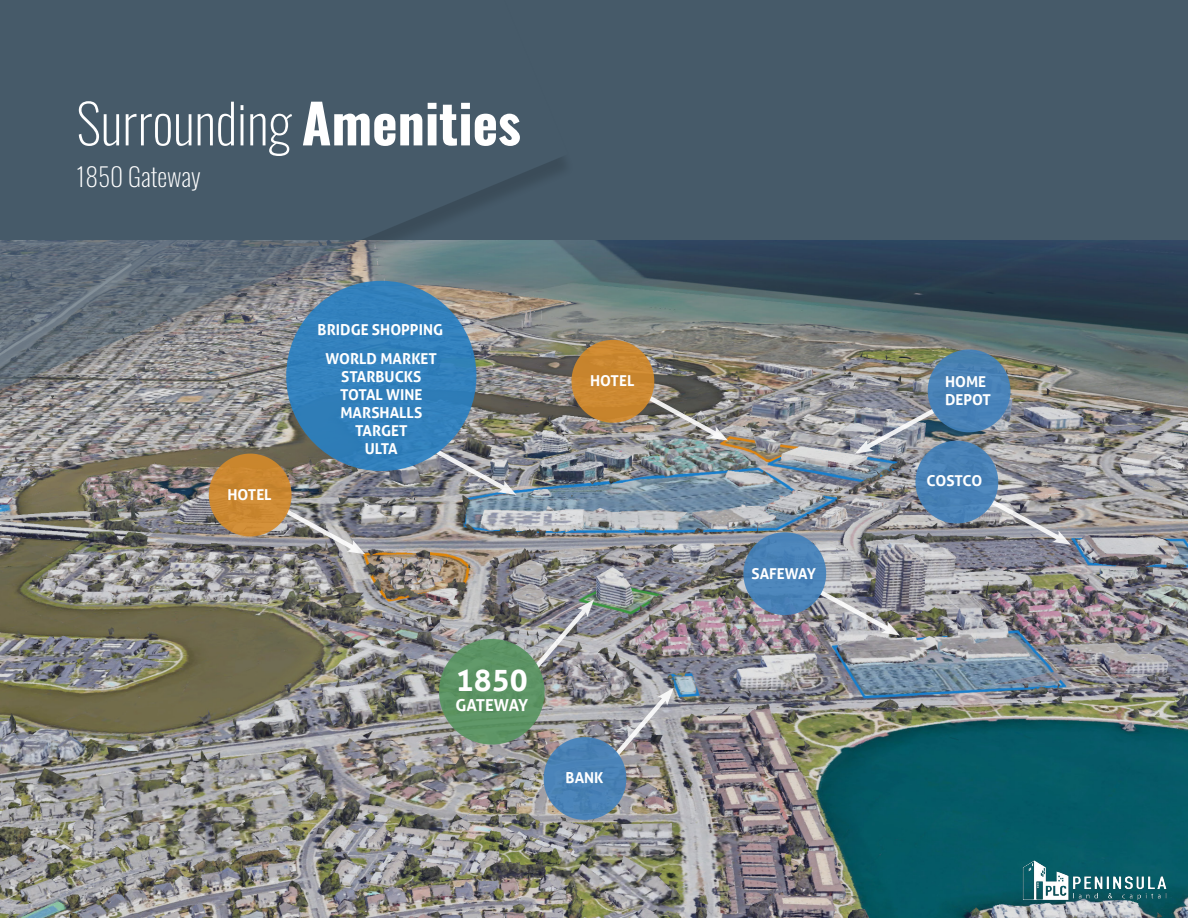
<style>
.page{position:relative;width:1188px;height:918px;background:#fff}
.page>*{position:absolute;margin:0;border:0;box-sizing:border-box;transform-origin:0 0}
.t1{font:200 54px "Oswald";color:#fff}
.t2{font:700 30px "Aller";color:#fff}
.t3{font:200 25.5px "Oswald";color:#fff}
.t4{font:700 16.5px "Aller";letter-spacing:-.01em;color:#fff}
.t5{font:700 15px/18px "Aller";color:#fff;text-align:center}
.s1{font-weight:700}
</style>
<div class="page">
<div style="left:0;top:0;width:1188px;height:240px;background:#465a69"></div>
<img style="left:0;top:240px;width:1188px;height:678px">
<img style="left:1017px;top:858px;width:153px;height:43px">
<div style="left:0;top:0;width:575px;height:431px;background:#000;opacity:.25"></div>
<svg style="left:0;top:0;width:568px;height:409px"></svg>
<svg style="left:280px;top:505px;width:85px;height:50px"></svg>
<svg style="left:643px;top:391px;width:85px;height:50px"></svg>
<svg style="left:855px;top:404px;width:85px;height:50px"></svg>
<svg style="left:986px;top:495px;width:85px;height:50px"></svg>
<svg style="left:815px;top:586px;width:85px;height:50px"></svg>
<svg style="left:609px;top:688px;width:65px;height:75px"></svg>
<svg style="left:529px;top:599px;width:65px;height:75px"></svg>
<svg style="left:431px;top:446px;width:86px;height:50px"></svg>
<div style="left:286px;top:281px;width:190px;height:190px;background:#3281bd;border-radius:50%"></div>
<div style="left:209px;top:454px;width:83px;height:82px;background:#cc8831;border-radius:50%"></div>
<div style="left:572px;top:340px;width:82px;height:83px;background:#cb8730;border-radius:50%"></div>
<div style="left:928px;top:350px;width:83px;height:82px;background:#4781b7;border-radius:50%"></div>
<div style="left:915px;top:441px;width:83px;height:82px;background:#4181bc;border-radius:50%"></div>
<div style="left:743px;top:532px;width:83px;height:83px;background:#4a83b9;border-radius:50%"></div>
<div style="left:544px;top:737px;width:82px;height:83px;background:#4a83b7;border-radius:50%"></div>
<div style="left:439px;top:639px;width:106px;height:106px;background:#5d9465;border-radius:50%"></div>
<h1 class="t1" style="left:76px;top:76px;width:446px">Surrounding <span class="s1">Amenities</span></h1>
<h3 class="t3" style="left:76px;top:154px;width:126px">1850 Gateway</h3>
<p class="t5" style="left:227px;top:486px;width:46px">HOTEL</p>
<p class="t5" style="left:318px;top:315px;width:127px;line-height:28.8px">BRIDGE SHOPPING<br>WORLD MARKET</p>
<p class="t5" style="left:340px;top:367px;width:84px">STARBUCKS<br>TOTAL WINE<br>MARSHALLS<br>TARGET<br>ULTA</p>
<h2 class="t2" style="left:456px;top:662px;width:73px">1850</h2>
<p class="t4" style="left:455px;top:695px;width:74px">GATEWAY</p>
<p class="t5" style="left:590px;top:372px;width:46px">HOTEL</p>
<p class="t5" style="left:945px;top:373px;width:48px;text-align:left">HOME<br>DEPOT</p>
<p class="t5" style="left:566px;top:769px;width:39px">BANK</p>
<p class="t5" style="left:751px;top:564px;width:66px">SAFEWAY</p>
<p class="t5" style="left:927px;top:471px;width:57px">COSTCO</p>
</div>
